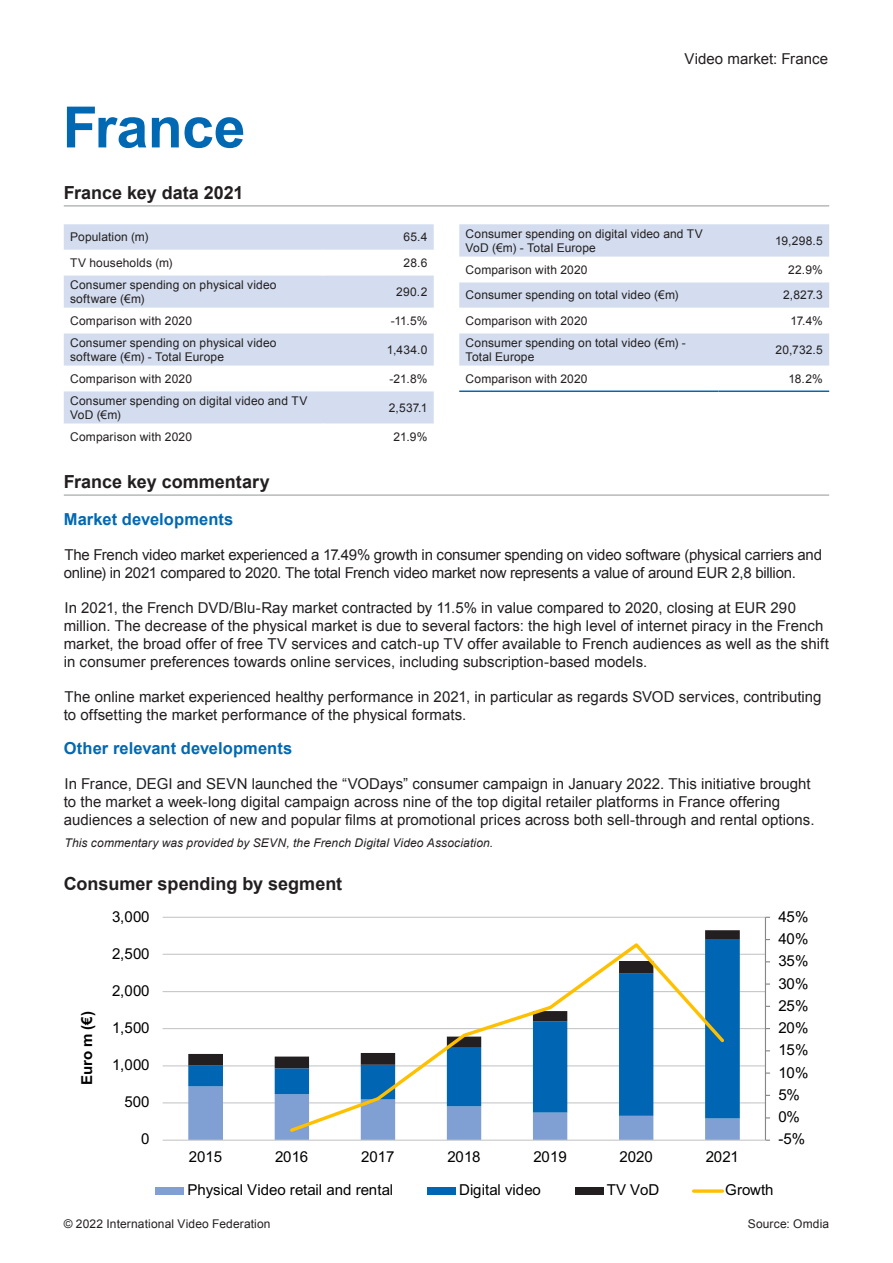
<style>
.page{position:relative;width:893px;height:1263px;background:#fff}
.page>*{position:absolute;margin:0;border:0;box-sizing:border-box;transform-origin:0 0}
.Chapter_title{font:700 57px "Arial";letter-spacing:-.01em;color:#0168b3}
.Table_heading_double{font:700 18px "Arial";color:#231f20}
.Country_key_commentr{font:700 16.5px "Arial";letter-spacing:.005em;color:#0168b3}
.Country_key_commentr-2{font:15px/18px "Arial";color:#231f20}
.t1{font:15px "Arial";letter-spacing:-.005em;color:#000}
.Folio_header{font:15px "Arial";color:#231f20}
.t2{font:700 15px "Arial";color:#000}
.Table{font:12px/13.5px "Arial";letter-spacing:.01em;color:#231f20}
.Country_key_commentr-3{font:italic 12px "Arial";letter-spacing:.01em;color:#231f20}
</style>
<div class="page">
<svg style="left:64px;top:224px;width:370px;height:26px;background:#d4ddef"></svg>
<svg style="left:64px;top:275px;width:370px;height:149px;fill:#d3ddef"></svg>
<hr style="left:64px;top:206px;width:765px;height:1px;background:#939598">
<div style="left:459px;top:224px;width:370px;height:33px;background:#d3ddef"></div>
<svg style="left:459px;top:282px;width:370px;height:84px;fill:#d3ddef"></svg>
<hr style="left:459px;top:390px;width:260px;height:2px;background:#0168b3">
<hr style="left:719px;top:390px;width:110px;height:2px;background:#0168b3">
<hr style="left:64px;top:495px;width:765px;height:1px;background:#939598">
<hr style="left:163px;top:1102px;width:602px;height:1px;background:#c7c8ca">
<hr style="left:163px;top:1065px;width:602px;height:1px;background:#c7c8ca">
<hr style="left:163px;top:1028px;width:602px;height:1px;background:#c7c8ca">
<hr style="left:163px;top:991px;width:602px;height:1px;background:#c7c8ca">
<hr style="left:163px;top:954px;width:602px;height:1px;background:#c7c8ca">
<hr style="left:163px;top:917px;width:602px;height:1px;background:#c7c8ca">
<svg style="left:188px;top:1118px;width:552px;height:21px"></svg>
<svg style="left:188px;top:1068px;width:552px;height:50px"></svg>
<svg style="left:188px;top:930px;width:552px;height:138px"></svg>
<hr style="left:765px;top:917px;width:1px;height:223px;background:#868686">
<hr style="left:163px;top:1139px;width:602px;height:2px;background:#c7c8ca">
<svg style="left:287px;top:940px;width:440px;height:194px"></svg>
<div style="left:156px;top:1187px;width:28px;height:8px;background:#80a0d3"></div>
<div style="left:427px;top:1187px;width:29px;height:8px;background:#0066b3"></div>
<div style="left:575px;top:1187px;width:29px;height:8px;background:#231f20"></div>
<svg style="left:694px;top:1189px;width:28px;height:4px"></svg>
<p class="Chapter_title" style="left:63px;top:90px;width:184px">France</p>
<p class="Table_heading_double" style="left:64px;top:181px;width:181px">France key data 2021</p>
<p class="Table" style="left:70px;top:231px;width:80px">Population (m)</p>
<p class="Table" style="left:403px;top:231px;width:25px">65.4</p>
<p class="Table" style="left:70px;top:256px;width:104px">TV households (m)</p>
<p class="Table" style="left:404px;top:256px;width:25px">28.6</p>
<p class="Table" style="left:70px;top:278px;width:208px">Consumer spending on physical video software (€m)</p>
<p class="Table" style="left:396px;top:285px;width:33px">290.2</p>
<p class="Table" style="left:70px;top:314px;width:123px">Comparison with 2020</p>
<p class="Table" style="left:391px;top:314px;width:38px">-11.5%</p>
<p class="Table" style="left:70px;top:336px;width:208px">Consumer spending on physical video software (€m) - Total Europe</p>
<p class="Table" style="left:387px;top:343px;width:42px">1,434.0</p>
<p class="Table" style="left:70px;top:372px;width:123px">Comparison with 2020</p>
<p class="Table" style="left:390px;top:372px;width:39px">-21.8%</p>
<p class="Table" style="left:70px;top:394px;width:239px">Consumer spending on digital video and TV<br>VoD (€m)</p>
<p class="Table" style="left:389px;top:401px;width:40px">2,537.1</p>
<p class="Table" style="left:70px;top:430px;width:123px">Comparison with 2020</p>
<p class="Table" style="left:394px;top:430px;width:35px">21.9%</p>
<p class="Folio_header" style="left:684px;top:49px;width:145px">Video market: France</p>
<p class="Table" style="left:466px;top:227px;width:239px">Consumer spending on digital video and TV<br>VoD (€m) - Total Europe</p>
<p class="Table" style="left:775px;top:234px;width:49px">19,298.5</p>
<p class="Table" style="left:466px;top:263px;width:123px">Comparison with 2020</p>
<p class="Table" style="left:788px;top:263px;width:36px">22.9%</p>
<p class="Table" style="left:466px;top:289px;width:214px">Consumer spending on total video (€m)</p>
<p class="Table" style="left:783px;top:289px;width:41px">2,827.3</p>
<p class="Table" style="left:466px;top:314px;width:123px">Comparison with 2020</p>
<p class="Table" style="left:791px;top:314px;width:34px">17.4%</p>
<p class="Table" style="left:466px;top:336px;width:222px">Consumer spending on total video (€m) -<br>Total Europe</p>
<p class="Table" style="left:776px;top:343px;width:49px">20,732.5</p>
<p class="Table" style="left:466px;top:372px;width:123px">Comparison with 2020</p>
<p class="Table" style="left:788px;top:372px;width:36px">18.2%</p>
<p class="Table_heading_double" style="left:64px;top:470px;width:208px">France key commentary</p>
<p class="Country_key_commentr" style="left:64px;top:508px;width:171px">Market developments</p>
<p class="Country_key_commentr-2" style="left:64px;top:546px;width:760px">The French video market experienced a 17.49% growth in consumer spending on video software (physical carriers and online) in 2021 compared to 2020. The total French video market now represents a value of around EUR 2,8 billion.</p>
<p class="Country_key_commentr-2" style="left:64px;top:599px;width:767px">In 2021, the French DVD/Blu-Ray market contracted by 11.5% in value compared to 2020, closing at EUR 290 million. The decrease of the physical market is due to several factors: the high level of internet piracy in the French market, the broad offer of free TV services and catch-up TV offer available to French audiences as well as the shift in consumer preferences towards online services, including subscription-based models.</p>
<p class="Country_key_commentr-2" style="left:64px;top:688px;width:759px">The online market experienced healthy performance in 2021, in particular as regards SVOD services, contributing to offsetting the market performance of the physical formats.</p>
<p class="Country_key_commentr" style="left:64px;top:737px;width:230px">Other relevant developments</p>
<p class="Country_key_commentr-2" style="left:64px;top:775px;width:752px">In France, DEGI and SEVN launched the “VODays” consumer campaign in January 2022. This initiative brought to the market a week-long digital campaign across nine of the top digital retailer platforms in France offering audiences a selection of new and popular films at promotional prices across both sell-through and rental options.</p>
<p class="Country_key_commentr-3" style="left:65px;top:835px;width:430px">This commentary was provided by SEVN, the French Digital Video Association.</p>
<p class="Table_heading_double" style="left:64px;top:872px;width:280px">Consumer spending by segment</p>
<p class="t1" style="left:112px;top:906px;width:39px">3,000</p>
<p class="t1" style="left:112px;top:943px;width:39px">2,500</p>
<p class="t2" style="left:76px;top:1085px;width:76px;rotate:-90deg">Euro m (€)</p>
<p class="t1" style="left:112px;top:980px;width:39px">2,000</p>
<p class="t1" style="left:112px;top:1017px;width:39px">1,500</p>
<p class="t1" style="left:112px;top:1054px;width:39px">1,000</p>
<p class="t1" style="left:125px;top:1092px;width:27px">500</p>
<p class="t1" style="left:141px;top:1129px;width:10px">0</p>
<p class="t1" style="left:778px;top:906px;width:32px">45%</p>
<p class="t1" style="left:778px;top:928px;width:32px">40%</p>
<p class="t1" style="left:778px;top:950px;width:32px">35%</p>
<p class="t1" style="left:778px;top:973px;width:32px">30%</p>
<p class="t1" style="left:778px;top:995px;width:32px">25%</p>
<p class="t1" style="left:778px;top:1017px;width:32px">20%</p>
<p class="t1" style="left:778px;top:1040px;width:32px">15%</p>
<p class="t1" style="left:778px;top:1062px;width:32px">10%</p>
<p class="t1" style="left:778px;top:1084px;width:23px">5%</p>
<p class="t1" style="left:778px;top:1106px;width:23px">0%</p>
<p class="t1" style="left:778px;top:1129px;width:28px">-5%</p>
<p class="t1" style="left:189px;top:1147px;width:35px">2015</p>
<p class="t1" style="left:275px;top:1147px;width:35px">2016</p>
<p class="t1" style="left:361px;top:1147px;width:35px">2017</p>
<p class="t1" style="left:447px;top:1147px;width:35px">2018</p>
<p class="t1" style="left:533px;top:1147px;width:35px">2019</p>
<p class="t1" style="left:620px;top:1147px;width:35px">2020</p>
<p class="t1" style="left:706px;top:1147px;width:35px">2021</p>
<p class="t1" style="left:187px;top:1180px;width:207px">Physical Video retail and rental</p>
<p class="t1" style="left:459px;top:1180px;width:83px">Digital video</p>
<p class="t1" style="left:607px;top:1180px;width:54px">TV VoD</p>
<p class="t1" style="left:725px;top:1180px;width:50px">Growth</p>
<p class="Table" style="left:64px;top:1217px;width:208px">© 2022 International Video Federation</p>
<p class="Table" style="left:748px;top:1217px;width:83px">Source: Omdia</p>
</div>
